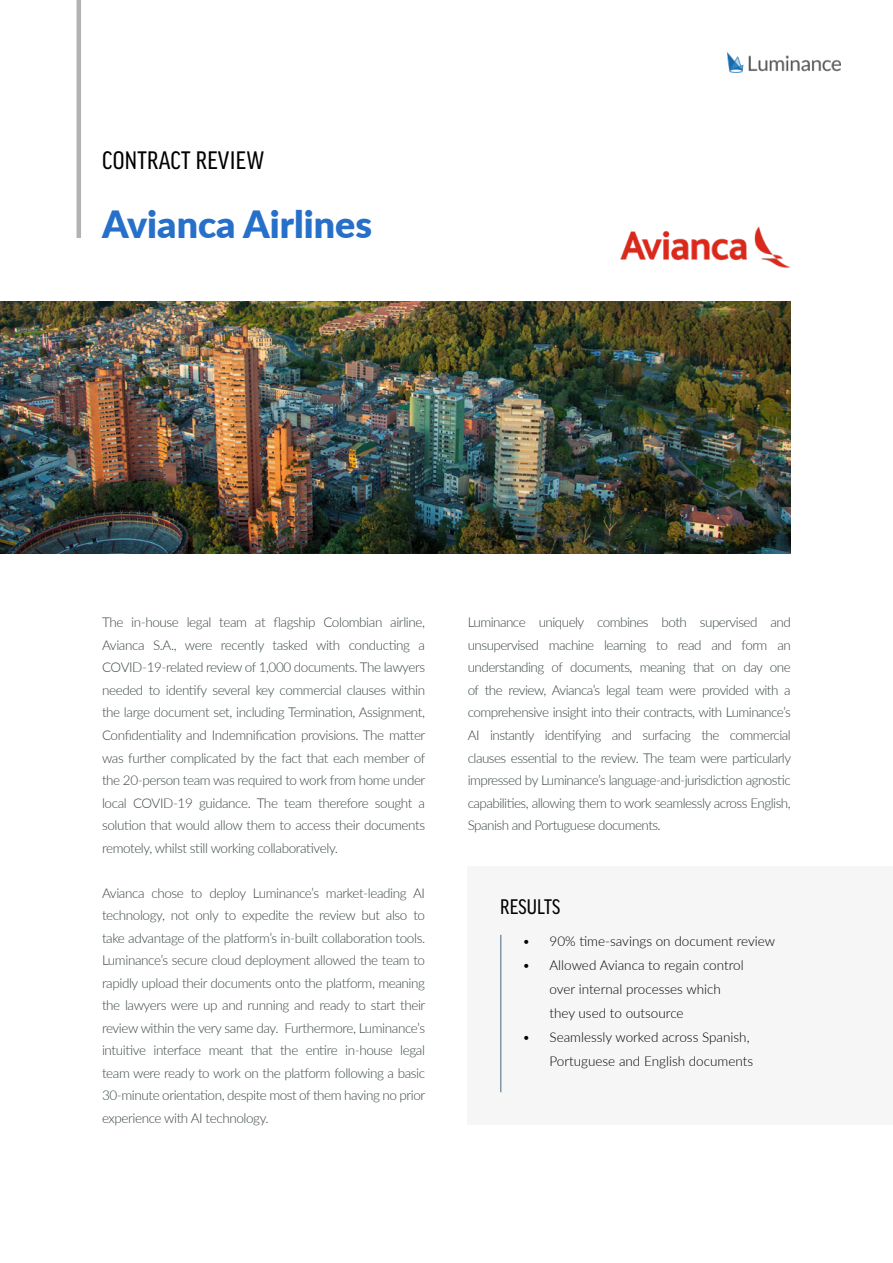
<style>
.page{position:relative;width:893px;height:1263px;background:#fff}
.page>*{position:absolute;margin:0;border:0;box-sizing:border-box;transform-origin:0 0}
.t1{font:900 37.5px "Lato";color:#2770c9}
.t2{font:condensed 27px "Good Headline Pro";letter-spacing:.01em;color:#000}
.t3{font:condensed 22.5px "Good Headline Pro";letter-spacing:.01em;color:#000}
.t4{font:300 13.5px/22.5px "Lato";letter-spacing:-.03em;color:#3a4445;text-align:justify}
.t5{font:300 13.5px/24px "Lato";color:#000}
</style>
<div class="page">
<img style="left:0;top:301px;width:791px;height:252px">
<div style="left:468px;top:867px;width:425px;height:258px;background:#f6f6f6"></div>
<hr style="left:500px;top:935px;width:1px;height:157px;background:#8098a5">
<img style="left:621px;top:227px;width:169px;height:40px">
<img style="left:727px;top:52px;width:113px;height:21px">
<hr style="left:77px;top:0;width:4px;height:238px;background:#b3b2b2">
<p class="t2" style="left:102px;top:146px;width:164px">CONTRACT REVIEW</p>
<p class="t1" style="left:102px;top:196px;width:272px">Avianca Airlines</p>
<p class="t4" style="left:102px;top:611px;width:325px">The in-house legal team at flagship Colombian airline, Avianca S.A., were recently tasked with conducting a COVID-19-related review of 1,000 documents. The lawyers needed to identify several key commercial clauses within the large document set, including Termination, Assignment, Confidentiality and Indemnification provisions. The matter was further complicated by the fact that each member of the 20-person team was required to work from home under local COVID-19 guidance. The team therefore sought a solution that would allow them to access their documents remotely, whilst still working collaboratively.</p>
<p class="t4" style="left:102px;top:881px;width:325px">Avianca chose to deploy Luminance’s market-leading AI technology, not only to expedite the review but also to take advantage of the platform’s in-built collaboration tools.<br>Luminance’s secure cloud deployment allowed the team to rapidly upload their documents onto the platform, meaning the lawyers were up and running and ready to start their review within the very same day. Furthermore, Luminance’s intuitive interface meant that the entire in-house legal team were ready to work on the platform following a basic 30-minute orientation, despite most of them having no prior experience with AI technology.</p>
<p class="t4" style="left:468px;top:611px;width:325px">Luminance uniquely combines both supervised and unsupervised machine learning to read and form an understanding of documents, meaning that on day one of the review, Avianca’s legal team were provided with a comprehensive insight into their contracts, with Luminance’s AI instantly identifying and surfacing the commercial clauses essential to the review. The team were particularly impressed by Luminance’s language-and-jurisdiction agnostic capabilities, allowing them to work seamlessly across English, Spanish and Portuguese documents.</p>
<p class="t3" style="left:500px;top:895px;width:62px">RESULTS</p>
<p class="t5" style="left:522px;top:928px;width:254px">• 90% time-savings on document review</p>
<p class="t5" style="left:549px;top:952px;width:196px;text-indent:-27px">• Allowed Avianca to regain control over internal processes which they used to outsource</p>
<p class="t5" style="left:522px;top:1024px;width:232px;text-align:right">• Seamlessly worked across Spanish,<br>Portuguese and English documents</p>
</div>
